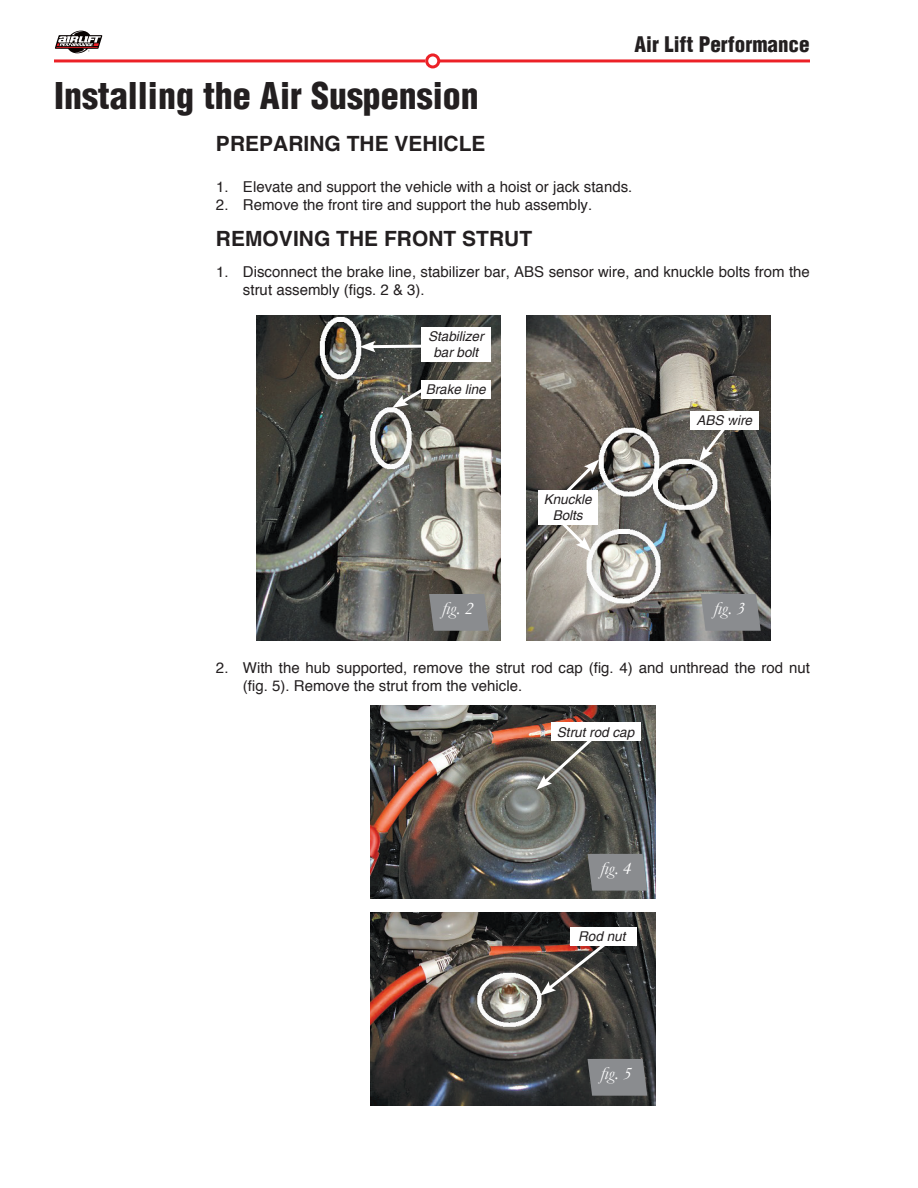
<style>
.page{position:relative;width:918px;height:1188px;background:#fff}
.page>*{position:absolute;margin:0;border:0;box-sizing:border-box;transform-origin:0 0}
.Section_Header{font:900 condensed 36px "Helvetica";color:#231f20}
.section_subhead{font:700 21px "Helvetica";color:#231f20}
.t1{font:900 condensed 21px "Helvetica";color:#231f20}
.t2{font:italic 18px "Garamond";color:#fff}
.t3{font:15px/18px "Helvetica";color:#231f20}
.t4{font:italic 13.5px/16.5px "Helvetica";color:#231f20;text-align:center}
</style>
<div class="page">
<hr style="left:439px;top:59px;width:371px;height:3px;background:#ec2127">
<div style="left:425px;top:53px;width:15px;height:15px;border:3px solid #ec2127;border-radius:50%"></div>
<hr style="left:54px;top:59px;width:371px;height:3px;background:#ec2127">
<svg style="left:55px;top:30px;width:48px;height:24px"></svg>
<img style="left:256px;top:315px;width:244px;height:326px">
<img style="left:526px;top:315px;width:244px;height:326px">
<img style="left:371px;top:705px;width:284px;height:194px">
<img style="left:371px;top:912px;width:284px;height:193px">
<svg style="left:429px;top:594px;width:60px;height:37px"></svg>
<svg style="left:701px;top:594px;width:60px;height:37px"></svg>
<svg style="left:588px;top:854px;width:59px;height:37px"></svg>
<svg style="left:588px;top:1059px;width:59px;height:37px"></svg>
<svg style="left:360px;top:341px;width:61px;height:11px"></svg>
<div style="left:421px;top:380px;width:70px;height:18px;background:#fff"></div>
<div style="left:691px;top:411px;width:68px;height:18px;background:#fff"></div>
<svg style="left:392px;top:383px;width:39px;height:25px"></svg>
<svg style="left:699px;top:429px;width:35px;height:33px"></svg>
<div style="left:421px;top:327px;width:70px;height:35px;background:#fff"></div>
<svg style="left:559px;top:459px;width:40px;height:41px"></svg>
<svg style="left:551px;top:525px;width:40px;height:27px"></svg>
<div style="left:538px;top:490px;width:60px;height:35px;background:#fff"></div>
<svg style="left:536px;top:724px;width:72px;height:66px"></svg>
<div style="left:551px;top:723px;width:90px;height:18px;background:#fff"></div>
<svg style="left:540px;top:933px;width:77px;height:63px"></svg>
<div style="left:570px;top:927px;width:67px;height:19px;background:#fff"></div>
<h2 class="t1" style="left:635px;top:31px;width:176px">Air Lift Performance</h2>
<p class="Section_Header" style="left:54px;top:73px;width:426px">Installing the Air Suspension</p>
<p class="section_subhead" style="left:216px;top:131px;width:271px">PREPARING THE VEHICLE</p>
<p class="t3" style="left:216px;top:177px;width:415px">1. Elevate and support the vehicle with a hoist or jack stands.</p>
<p class="t3" style="left:216px;top:195px;width:375px">2. Remove the front tire and support the hub assembly.</p>
<p class="section_subhead" style="left:216px;top:225px;width:318px">REMOVING THE FRONT STRUT</p>
<p class="t3" style="left:243px;top:262px;width:568px;text-indent:-27px">1. Disconnect the brake line, stabilizer bar, ABS sensor wire, and knuckle bolts from the strut assembly (figs. 2 &amp; 3).</p>
<p class="t4" style="left:428px;top:328px;width:57px">Stabilizer bar bolt</p>
<p class="t4" style="left:426px;top:382px;width:62px">Brake line</p>
<p class="t4" style="left:544px;top:491px;width:50px">Knuckle</p>
<p class="t4" style="left:553px;top:508px;width:32px">Bolts</p>
<p class="t4" style="left:697px;top:413px;width:57px">ABS wire</p>
<p class="t2" style="left:442px;top:596px;width:33px">fig. 2</p>
<p class="t2" style="left:714px;top:596px;width:33px">fig. 3</p>
<p class="t3" style="left:243px;top:658px;width:568px;text-indent:-27px">2. With the hub supported, remove the strut rod cap (fig. 4) and unthread the rod nut (fig. 5). Remove the strut from the vehicle.</p>
<p class="t4" style="left:557px;top:724px;width:79px">Strut rod cap</p>
<p class="t2" style="left:600px;top:856px;width:33px">fig. 4</p>
<p class="t4" style="left:578px;top:929px;width:49px">Rod nut</p>
<p class="t2" style="left:600px;top:1061px;width:33px">fig. 5</p>
</div>
